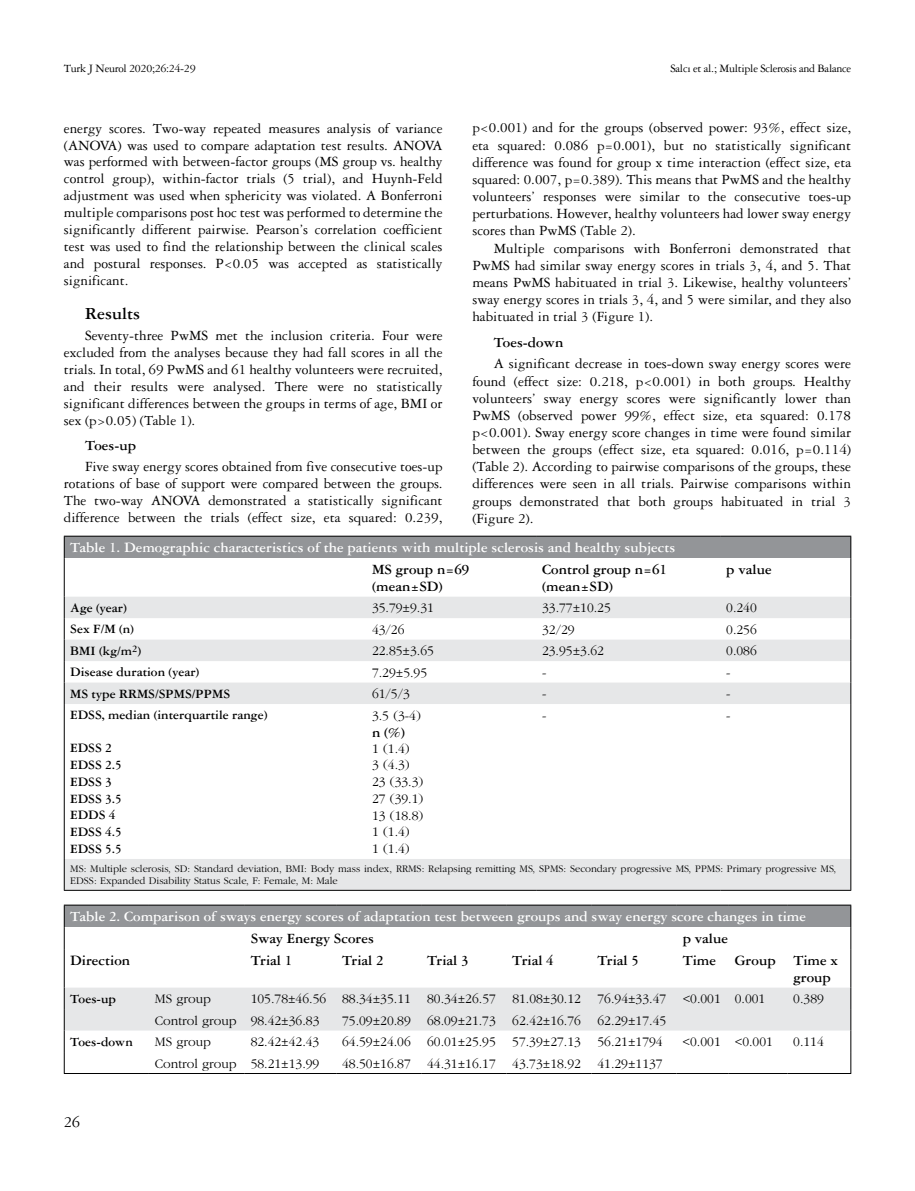
<style>
.page{position:relative;width:915px;height:1191px;background:#fff}
.page>*{position:absolute;margin:0;border:0;box-sizing:border-box;transform-origin:0 0}
.t1{font:18px "Garamond Three Bold Tr";color:#000}
.t2{font:16.5px "Garamond Three Tr";color:#000}
.t3{font:15px/17.1px "Garamond Three Tr";color:#000;text-align:justify}
.t4{font:15px "Garamond Three Bold Tr";color:#fff}
.t5{font:15px/16.5px "Garamond Three Bold Tr";color:#000}
.t6{font:13.5px/16.6px "Garamond Tr";color:#000}
.t7{font:13.5px/16.6px "Garamond Three Bold Tr";color:#000}
.t8{font:12px "Garamond Three Tr";letter-spacing:-.025em;color:#000}
.t9{font:10.5px/12px "Garamond Tr";color:#000}
</style>
<div class="page">
<div style="left:64px;top:536px;width:786px;height:22px;background:#939598"></div>
<svg style="left:65px;top:597px;width:785px;height:293px"></svg>
<hr style="left:64px;top:536px;width:302px;height:1px;background:#000">
<svg style="left:64px;top:536px;width:1px;height:22px"></svg>
<hr style="left:366px;top:536px;width:170px;height:1px;background:#000">
<hr style="left:536px;top:536px;width:184px;height:1px;background:#000">
<hr style="left:720px;top:536px;width:131px;height:1px;background:#000">
<svg style="left:850px;top:536px;width:1px;height:22px"></svg>
<hr style="left:64px;top:558px;width:1px;height:38px;background:#000">
<hr style="left:850px;top:558px;width:1px;height:38px;background:#000">
<svg style="left:64px;top:596px;width:1px;height:108px"></svg>
<svg style="left:850px;top:596px;width:1px;height:108px"></svg>
<hr style="left:64px;top:704px;width:1px;height:155px;background:#000">
<hr style="left:850px;top:704px;width:1px;height:155px;background:#000">
<hr style="left:64px;top:859px;width:1px;height:31px;background:#000">
<hr style="left:850px;top:859px;width:1px;height:31px;background:#000">
<hr style="left:64px;top:890px;width:302px;height:1px;background:#000">
<hr style="left:366px;top:890px;width:170px;height:1px;background:#000">
<hr style="left:536px;top:890px;width:184px;height:1px;background:#000">
<hr style="left:720px;top:890px;width:131px;height:1px;background:#000">
<div style="left:64px;top:905px;width:786px;height:22px;background:#939598"></div>
<hr style="left:64px;top:904px;width:85px;height:1px;background:#000">
<hr style="left:149px;top:904px;width:96px;height:1px;background:#000">
<hr style="left:245px;top:904px;width:91px;height:1px;background:#000">
<hr style="left:336px;top:904px;width:85px;height:1px;background:#000">
<hr style="left:421px;top:904px;width:85px;height:1px;background:#000">
<hr style="left:506px;top:904px;width:85px;height:1px;background:#000">
<hr style="left:591px;top:904px;width:85px;height:1px;background:#000">
<hr style="left:676px;top:904px;width:52px;height:1px;background:#000">
<hr style="left:728px;top:904px;width:59px;height:1px;background:#000">
<hr style="left:787px;top:904px;width:64px;height:1px;background:#000">
<svg style="left:64px;top:905px;width:1px;height:44px"></svg>
<svg style="left:850px;top:905px;width:1px;height:44px"></svg>
<hr style="left:64px;top:949px;width:1px;height:38px;background:#000">
<hr style="left:850px;top:949px;width:1px;height:38px;background:#000">
<hr style="left:64px;top:1073px;width:85px;height:1px;background:#000">
<svg style="left:64px;top:987px;width:787px;height:86px"></svg>
<hr style="left:676px;top:1073px;width:52px;height:1px;background:#000">
<hr style="left:728px;top:1073px;width:59px;height:1px;background:#000">
<hr style="left:787px;top:1073px;width:64px;height:1px;background:#000">
<hr style="left:149px;top:1073px;width:96px;height:1px;background:#000">
<hr style="left:245px;top:1073px;width:91px;height:1px;background:#000">
<hr style="left:336px;top:1073px;width:85px;height:1px;background:#000">
<hr style="left:421px;top:1073px;width:85px;height:1px;background:#000">
<hr style="left:506px;top:1073px;width:85px;height:1px;background:#000">
<hr style="left:591px;top:1073px;width:85px;height:1px;background:#000">
<p class="t8" style="left:64px;top:61px;width:133px">Turk J Neurol 2020;26:24-29</p>
<p class="t8" style="left:670px;top:61px;width:182px">Salcı et al.; Multiple Sclerosis and Balance</p>
<p class="t3" style="left:472px;top:119px;width:380px">p&lt;0.001) and for the groups (observed power: 93%, effect size, eta squared: 0.086 p=0.001), but no statistically significant difference was found for group x time interaction (effect size, eta squared: 0.007, p=0.389). This means that PwMS and the healthy volunteers’ responses were similar to the consecutive toes-up perturbations. However, healthy volunteers had lower sway energy scores than PwMS (Table 2).</p>
<p class="t3" style="left:472px;top:239px;width:380px;text-indent:21px">Multiple comparisons with Bonferroni demonstrated that PwMS had similar sway energy scores in trials 3, 4, and 5. That means PwMS habituated in trial 3. Likewise, healthy volunteers’ sway energy scores in trials 3, 4, and 5 were similar, and they also habituated in trial 3 (Figure 1).</p>
<p class="t5" style="left:493px;top:333px;width:71px">Toes-down</p>
<p class="t3" style="left:472px;top:355px;width:380px;text-indent:21px">A significant decrease in toes-down sway energy scores were found (effect size: 0.218, p&lt;0.001) in both groups. Healthy volunteers’ sway energy scores were significantly lower than PwMS (observed power 99%, effect size, eta squared: 0.178 p&lt;0.001). Sway energy score changes in time were found similar between the groups (effect size, eta squared: 0.016, p=0.114) (Table 2). According to pairwise comparisons of the groups, these differences were seen in all trials. Pairwise comparisons within groups demonstrated that both groups habituated in trial 3 (Figure 2).</p>
<p class="t4" style="left:70px;top:538px;width:606px">Table 1. Demographic characteristics of the patients with multiple sclerosis and healthy subjects</p>
<p class="t5" style="left:372px;top:561px;width:99px">MS group n=69 (mean±SD)</p>
<p class="t5" style="left:542px;top:561px;width:126px">Control group n=61 (mean±SD)</p>
<p class="t5" style="left:726px;top:561px;width:47px">p value</p>
<p class="t7" style="left:70px;top:599px;width:58px">Age (year)</p>
<p class="t6" style="left:372px;top:599px;width:63px">35.79±9.31</p>
<p class="t6" style="left:542px;top:599px;width:70px">33.77±10.25</p>
<p class="t6" style="left:726px;top:599px;width:32px">0.240</p>
<p class="t7" style="left:70px;top:620px;width:65px">Sex F/M (n)</p>
<p class="t6" style="left:372px;top:621px;width:34px">43/26</p>
<p class="t6" style="left:542px;top:621px;width:34px">32/29</p>
<p class="t6" style="left:726px;top:621px;width:32px">0.256</p>
<p class="t7" style="left:70px;top:641px;width:72px">BMI (kg/m<sup>2</sup>)</p>
<p class="t6" style="left:372px;top:642px;width:63px">22.85±3.65</p>
<p class="t6" style="left:542px;top:642px;width:63px">23.95±3.62</p>
<p class="t6" style="left:726px;top:642px;width:32px">0.086</p>
<p class="t7" style="left:70px;top:663px;width:130px">Disease duration (year)</p>
<p class="t6" style="left:372px;top:663px;width:57px">7.29±5.95</p>
<p class="t6" style="left:542px;top:663px;width:6px">-</p>
<p class="t6" style="left:726px;top:663px;width:6px">-</p>
<p class="t7" style="left:70px;top:684px;width:161px">MS type RRMS/SPMS/PPMS</p>
<p class="t6" style="left:372px;top:685px;width:39px">61/5/3</p>
<p class="t6" style="left:542px;top:685px;width:6px">-</p>
<p class="t6" style="left:726px;top:685px;width:6px">-</p>
<p class="t7" style="left:70px;top:706px;width:199px">EDSS, median (interquartile range)</p>
<p class="t7" style="left:70px;top:739px;width:53px">EDSS 2<br>EDSS 2.5<br>EDSS 3<br>EDSS 3.5<br>EDDS 4<br>EDSS 4.5<br>EDSS 5.5</p>
<p class="t3" style="left:64px;top:119px;width:380px">energy scores. Two-way repeated measures analysis of variance (ANOVA) was used to compare adaptation test results. ANOVA was performed with between-factor groups (MS group vs. healthy control group), within-factor trials (5 trial), and Huynh-Feld adjustment was used when sphericity was violated. A Bonferroni multiple comparisons post hoc test was performed to determine the significantly different pairwise. Pearson’s correlation coefficient test was used to find the relationship between the clinical scales and postural responses. P&lt;0.05 was accepted as statistically significant.</p>
<p class="t1" style="left:85px;top:302px;width:57px">Results</p>
<p class="t3" style="left:64px;top:326px;width:380px;text-indent:21px">Seventy-three PwMS met the inclusion criteria. Four were excluded from the analyses because they had fall scores in all the trials. In total, 69 PwMS and 61 healthy volunteers were recruited, and their results were analysed. There were no statistically significant differences between the groups in terms of age, BMI or sex (p&gt;0.05) (Table 1).</p>
<p class="t5" style="left:85px;top:437px;width:52px">Toes-up</p>
<p class="t3" style="left:64px;top:458px;width:380px;text-indent:21px">Five sway energy scores obtained from five consecutive toes-up rotations of base of support were compared between the groups.<br>The two-way ANOVA demonstrated a statistically significant difference between the trials (effect size, eta squared: 0.239,</p>
<p class="t6" style="left:372px;top:706px;width:50px">3.5 (3-4)</p>
<p class="t5" style="left:372px;top:723px;width:34px">n (%)</p>
<p class="t6" style="left:372px;top:740px;width:53px">1 (1.4)<br>3 (4.3)<br>23 (33.3)<br>27 (39.1)<br>13 (18.8)<br>1 (1.4)<br>1 (1.4)</p>
<p class="t6" style="left:542px;top:706px;width:6px">-</p>
<p class="t6" style="left:726px;top:706px;width:6px">-</p>
<p class="t9" style="left:70px;top:862px;width:767px">MS: Multiple sclerosis, SD: Standard deviation, BMI: Body mass index, RRMS: Relapsing remitting MS, SPMS: Secondary progressive MS, PPMS: Primary progressive MS,<br>EDSS: Expanded Disability Status Scale, F: Female, M: Male</p>
<p class="t4" style="left:70px;top:907px;width:737px">Table 2. Comparison of sways energy scores of adaptation test between groups and sway energy score changes in time</p>
<p class="t5" style="left:251px;top:929px;width:124px">Sway Energy Scores</p>
<p class="t5" style="left:682px;top:929px;width:47px">p value</p>
<p class="t5" style="left:70px;top:951px;width:61px">Direction</p>
<p class="t5" style="left:251px;top:951px;width:43px">Trial 1</p>
<p class="t5" style="left:342px;top:951px;width:43px">Trial 2</p>
<p class="t5" style="left:427px;top:951px;width:43px">Trial 3</p>
<p class="t5" style="left:512px;top:951px;width:43px">Trial 4</p>
<p class="t5" style="left:597px;top:951px;width:43px">Trial 5</p>
<p class="t5" style="left:682px;top:951px;width:35px">Time</p>
<p class="t5" style="left:793px;top:951px;width:46px;text-indent:-58px">Group Time x group</p>
<p class="t7" style="left:70px;top:989px;width:47px">Toes-up</p>
<p class="t6" style="left:155px;top:990px;width:58px">MS group</p>
<p class="t6" style="left:251px;top:990px;width:516px">105.78±46.56 88.34±35.11 80.34±26.57 81.08±30.12 76.94±33.47 &lt;0.001 0.001</p>
<p class="t6" style="left:793px;top:990px;width:32px">0.389</p>
<p class="t6" style="left:155px;top:1011px;width:166px">Control group 98.42±36.83</p>
<p class="t6" style="left:342px;top:1011px;width:325px">75.09±20.89 68.09±21.73 62.42±16.76 62.29±17.45</p>
<p class="t7" style="left:70px;top:1032px;width:64px">Toes-down</p>
<p class="t6" style="left:155px;top:1033px;width:58px">MS group</p>
<p class="t6" style="left:251px;top:1033px;width:70px">82.42±42.43</p>
<p class="t6" style="left:342px;top:1033px;width:322px">64.59±24.06 60.01±25.95 57.39±27.13 56.21±1794</p>
<p class="t6" style="left:682px;top:1033px;width:92px">&lt;0.001 &lt;0.001</p>
<p class="t6" style="left:793px;top:1033px;width:32px">0.114</p>
<p class="t6" style="left:155px;top:1054px;width:166px">Control group 58.21±13.99</p>
<p class="t6" style="left:342px;top:1054px;width:322px">48.50±16.87 44.31±16.17 43.73±18.92 41.29±1137</p>
<p class="t2" style="left:64px;top:1112px;width:18px">26</p>
</div>
